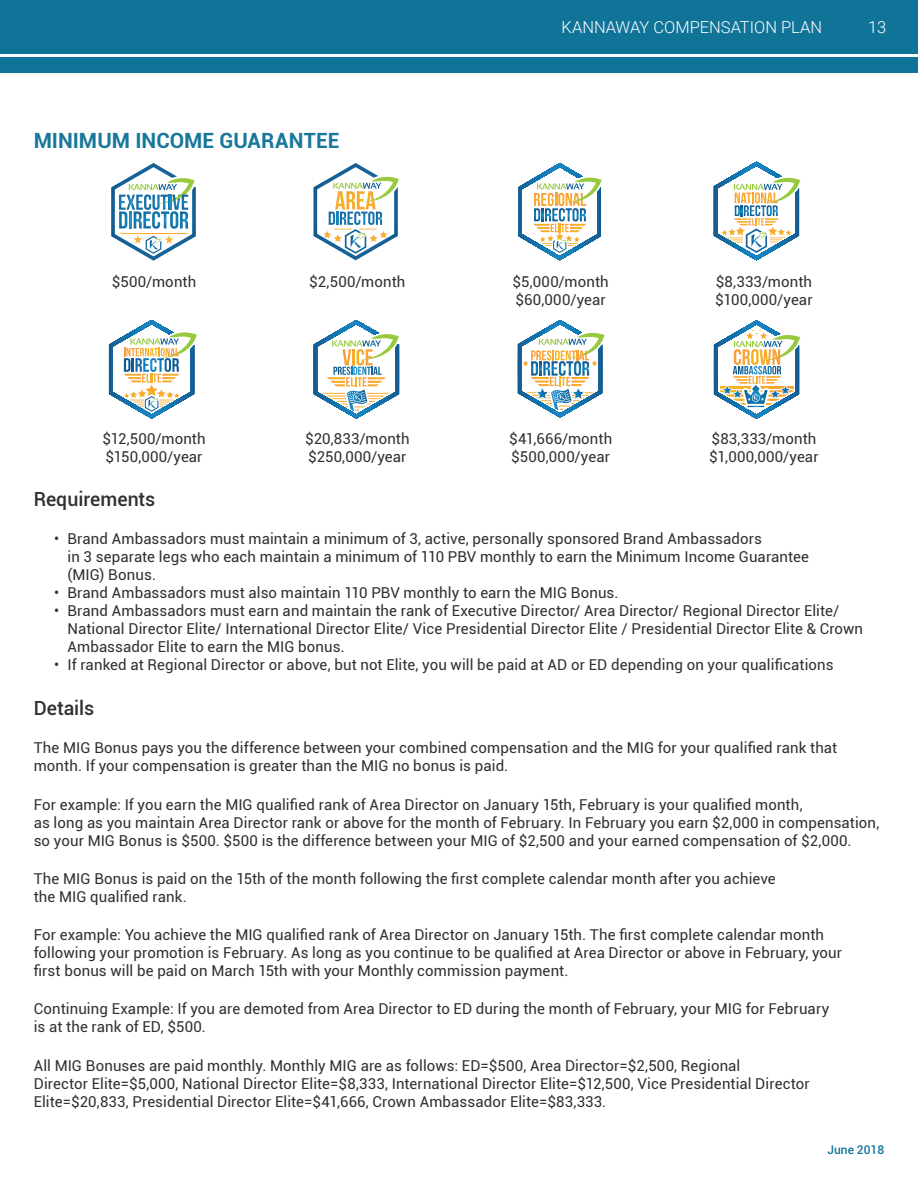
<style>
.page{position:relative;width:918px;height:1188px;background:#fff}
.page>*{position:absolute;margin:0;border:0;box-sizing:border-box;transform-origin:0 0}
.t1{font:700 21px "Roboto";color:#19779b}
.t2{font:500 19.5px "Roboto";color:#312f30}
.t3{font:300 16.5px "Roboto";color:#fff}
.t4{font:15px/18px "Roboto";letter-spacing:.005em;color:#312f30}
.t5{font:500 12px "Roboto";color:#107398}
</style>
<div class="page">
<div style="left:0;top:0;width:918px;height:54px;background:#107398"></div>
<div style="left:0;top:57px;width:918px;height:15px;background:#107398"></div>
<svg style="left:111px;top:163px;width:85px;height:98px"></svg>
<svg style="left:314px;top:163px;width:85px;height:97px"></svg>
<svg style="left:714px;top:162px;width:87px;height:98px"></svg>
<svg style="left:109px;top:320px;width:88px;height:98px"></svg>
<svg style="left:314px;top:320px;width:86px;height:99px"></svg>
<svg style="left:518px;top:320px;width:87px;height:97px"></svg>
<svg style="left:714px;top:320px;width:87px;height:99px"></svg>
<svg style="left:518px;top:163px;width:84px;height:97px"></svg>
<p class="t3" style="left:562px;top:15px;width:262px">KANNAWAY COMPENSATION PLAN</p>
<p class="t3" style="left:868px;top:16px;width:20px">13</p>
<h1 class="t1" style="left:34px;top:126px;width:307px">MINIMUM INCOME GUARANTEE</h1>
<p class="t4" style="left:112px;top:272px;width:86px">$500/month</p>
<p class="t4" style="left:309px;top:272px;width:98px">$2,500/month</p>
<p class="t4" style="left:513px;top:272px;width:98px">$5,000/month $60,000/year</p>
<p class="t4" style="left:715px;top:272px;width:99px">$8,333/month $100,000/year</p>
<p class="t4" style="left:102px;top:429px;width:105px">$12,500/month $150,000/year</p>
<p class="t4" style="left:305px;top:429px;width:106px">$20,833/month $250,000/year</p>
<p class="t4" style="left:509px;top:429px;width:105px">$41,666/month $500,000/year</p>
<p class="t4" style="left:709px;top:429px;width:111px">$83,333/month $1,000,000/year</p>
<h2 class="t2" style="left:34px;top:486px;width:123px">Requirements</h2>
<p class="t4" style="left:68px;top:530px;width:743px;text-indent:-14px">• Brand Ambassadors must maintain a minimum of 3, active, personally sponsored Brand Ambassadors<br>in 3 separate legs who each maintain a minimum of 110 PBV monthly to earn the Minimum Income Guarantee (MIG) Bonus.</p>
<p class="t4" style="left:54px;top:584px;width:566px">• Brand Ambassadors must also maintain 110 PBV monthly to earn the MIG Bonus.</p>
<p class="t4" style="left:68px;top:602px;width:797px;text-indent:-14px">• Brand Ambassadors must earn and maintain the rank of Executive Director/ Area Director/ Regional Director Elite/<br>National Director Elite/ International Director Elite/ Vice Presidential Director Elite / Presidential Director Elite &amp; Crown<br>Ambassador Elite to earn the MIG bonus.</p>
<p class="t4" style="left:54px;top:656px;width:781px">• If ranked at Regional Director or above, but not Elite, you will be paid at AD or ED depending on your qualifications</p>
<h2 class="t2" style="left:34px;top:694px;width:62px">Details</h2>
<p class="t4" style="left:34px;top:738px;width:805px">The MIG Bonus pays you the difference between your combined compensation and the MIG for your qualified rank that month. If your compensation is greater than the MIG no bonus is paid.</p>
<p class="t4" style="left:34px;top:795px;width:847px">For example: If you earn the MIG qualified rank of Area Director on January 15th, February is your qualified month,<br>as long as you maintain Area Director rank or above for the month of February. In February you earn $2,000 in compensation, so your MIG Bonus is $500. $500 is the difference between your MIG of $2,500 and your earned compensation of $2,000.</p>
<p class="t4" style="left:34px;top:869px;width:743px">The MIG Bonus is paid on the 15th of the month following the first complete calendar month after you achieve the MIG qualified rank.</p>
<p class="t4" style="left:34px;top:925px;width:810px">For example: You achieve the MIG qualified rank of Area Director on January 15th. The first complete calendar month following your promotion is February. As long as you continue to be qualified at Area Director or above in February, your first bonus will be paid on March 15th with your Monthly commission payment.</p>
<p class="t4" style="left:34px;top:999px;width:797px">Continuing Example: If you are demoted from Area Director to ED during the month of February, your MIG for February is at the rank of ED, $500.</p>
<p class="t4" style="left:34px;top:1056px;width:777px">All MIG Bonuses are paid monthly. Monthly MIG are as follows: ED=$500, Area Director=$2,500, Regional<br>Director Elite=$5,000, National Director Elite=$8,333, International Director Elite=$12,500, Vice Presidential Director<br>Elite=$20,833, Presidential Director Elite=$41,666, Crown Ambassador Elite=$83,333.</p>
<p class="t5" style="left:827px;top:1141px;width:58px">June 2018</p>
</div>
